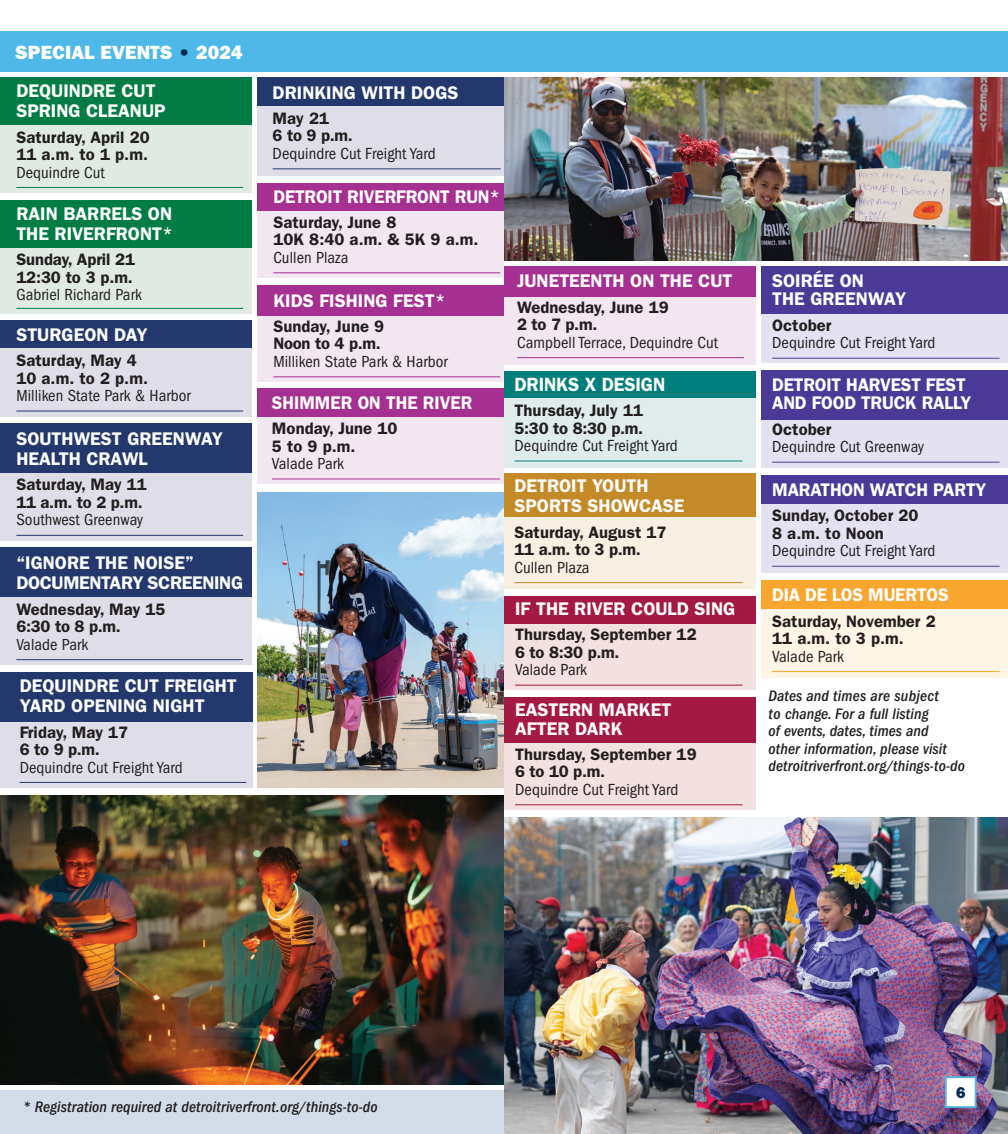
<style>
.page{position:relative;width:1008px;height:1134px;background:#fff}
.page>*{position:absolute;margin:0;border:0;box-sizing:border-box;transform-origin:0 0}
.t1{font:19.25px "ITC Franklin Gothic Std Hvy";letter-spacing:.005em;color:#fff}
.t2{font:600 19.25px "ITC Franklin Gothic Std";letter-spacing:-.01em;color:#fff}
.t3{font:600 18.38px/20.1px "ITC Franklin Gothic Std";color:#fff}
.t4{font:600 18.38px/20.1px "ITC Franklin Gothic Std";letter-spacing:-.02em;color:#fff}
.t5{font:600 18.38px "ITC Franklin Gothic Std";color:#fff;scale:.96 1}
.Paragraph_Style_8{font:600 16.62px/17.5px "ITC Franklin Gothic Std";letter-spacing:.005em;color:#231f20}
.Pink{font:condensed 16.62px/17.5px "ITC Franklin Gothic Std";letter-spacing:.005em;color:#231f20}
.Paragraph_Style_7{font:600 16.62px/17.5px "ITC Franklin Gothic Std";letter-spacing:.005em;color:#231f20}
.Paragraph_Style_6{font:600 16.62px/17.5px "ITC Franklin Gothic Std";letter-spacing:.005em;color:#231f20}
.blue{font:condensed 16.62px/17.5px "ITC Franklin Gothic Std";letter-spacing:.005em;color:#231f20}
.Pink-2{font:600 16.62px/17.5px "ITC Franklin Gothic Std";letter-spacing:.005em;color:#231f20}
.Paragraph_Style_6-2{font:condensed 16.62px/17.5px "ITC Franklin Gothic Std";letter-spacing:.005em;color:#231f20}
.Orange{font:600 16.62px/17.5px "ITC Franklin Gothic Std";letter-spacing:-.005em;color:#231f20}
.Paragraph_Style_9{font:600 16.62px/17.5px "ITC Franklin Gothic Std";letter-spacing:.005em;color:#231f20}
.t6{font:italic 500 condensed 15.75px/17.5px "ITC Franklin Gothic Std";letter-spacing:.005em;color:#231f20}
.t7{font:15.75px "ITC Franklin Gothic Std Hvy";color:#002a53}
.s1{color:#002a53}
.s2{font-weight:400;font-stretch:condensed}
.s3{font-weight:600;font-stretch:normal}
</style>
<div class="page">
<img style="left:504px;top:818px;width:504px;height:316px">
<img style="left:504px;top:77px;width:504px;height:184px">
<img style="left:257px;top:492px;width:247px;height:296px">
<div style="left:0;top:32px;width:1008px;height:40px;background:#4eb9e9"></div>
<div style="left:257px;top:415px;width:246px;height:69px;background:#f2e7f1"></div>
<div style="left:504px;top:297px;width:252px;height:68px;background:#f2e7f1"></div>
<div style="left:0;top:245px;width:252px;height:69px;background:#e0eae2"></div>
<div style="left:0;top:471px;width:252px;height:70px;background:#dfdee8"></div>
<div style="left:0;top:720px;width:252px;height:68px;background:#dfdee8"></div>
<div style="left:0;top:596px;width:252px;height:69px;background:#dfdee8"></div>
<div style="left:761px;top:418px;width:247px;height:50px;background:#e4e2f0"></div>
<div style="left:761px;top:504px;width:247px;height:69px;background:#e4e2f0"></div>
<div style="left:761px;top:608px;width:247px;height:70px;background:#fef5e7"></div>
<div style="left:761px;top:313px;width:247px;height:50px;background:#e4e2f0"></div>
<div style="left:504px;top:618px;width:252px;height:72px;background:#f2e1e0"></div>
<div style="left:504px;top:741px;width:252px;height:69px;background:#f2e1e0"></div>
<div style="left:504px;top:398px;width:252px;height:70px;background:#e0ebeb"></div>
<div style="left:504px;top:517px;width:252px;height:72px;background:#f7f0e2"></div>
<div style="left:257px;top:104px;width:247px;height:72px;background:#dfdee8"></div>
<div style="left:0;top:347px;width:252px;height:70px;background:#dfdee8"></div>
<div style="left:0;top:123px;width:252px;height:70px;background:#e0eae2"></div>
<div style="left:257px;top:314px;width:247px;height:68px;background:#f2e7f1"></div>
<div style="left:257px;top:209px;width:247px;height:69px;background:#f2e7f1"></div>
<div style="left:257px;top:388px;width:246px;height:29px;background:#a53092"></div>
<div style="left:504px;top:266px;width:252px;height:31px;background:#a53092"></div>
<div style="left:0;top:200px;width:252px;height:47px;background:#007c44"></div>
<div style="left:0;top:423px;width:252px;height:50px;background:#23386c"></div>
<div style="left:0;top:672px;width:252px;height:49px;background:#23386c"></div>
<div style="left:0;top:548px;width:252px;height:49px;background:#23386c"></div>
<div style="left:761px;top:370px;width:247px;height:49px;background:#4b3997"></div>
<div style="left:761px;top:475px;width:247px;height:29px;background:#4b3997"></div>
<div style="left:761px;top:580px;width:247px;height:29px;background:#f9a62f"></div>
<div style="left:761px;top:266px;width:247px;height:48px;background:#4b3997"></div>
<div style="left:504px;top:596px;width:252px;height:27px;background:#a41944"></div>
<div style="left:504px;top:697px;width:252px;height:45px;background:#a41944"></div>
<div style="left:504px;top:371px;width:252px;height:27px;background:#007e7b"></div>
<div style="left:504px;top:474px;width:252px;height:43px;background:#c48a28"></div>
<div style="left:257px;top:78px;width:247px;height:28px;background:#23386c"></div>
<div style="left:0;top:320px;width:252px;height:28px;background:#23386c"></div>
<div style="left:0;top:77px;width:252px;height:48px;background:#007c44"></div>
<div style="left:257px;top:285px;width:247px;height:30px;background:#a53092"></div>
<div style="left:257px;top:183px;width:247px;height:28px;background:#a53092"></div>
<hr style="left:272px;top:479px;width:228px;height:1px;background:#a53092">
<hr style="left:517px;top:357px;width:227px;height:1px;background:#a53092">
<hr style="left:16px;top:308px;width:227px;height:1px;background:#007c44">
<hr style="left:16px;top:535px;width:227px;height:1px;background:#23386c">
<hr style="left:20px;top:782px;width:226px;height:1px;background:#23386c">
<hr style="left:16px;top:659px;width:227px;height:1px;background:#23386c">
<hr style="left:772px;top:462px;width:228px;height:1px;background:#4b3997">
<hr style="left:772px;top:566px;width:228px;height:1px;background:#4b3997">
<hr style="left:772px;top:671px;width:228px;height:1px;background:#f9a62f">
<hr style="left:772px;top:358px;width:228px;height:1px;background:#4b3997">
<hr style="left:515px;top:685px;width:228px;height:1px;background:#a41944">
<hr style="left:515px;top:804px;width:228px;height:1px;background:#a41944">
<hr style="left:514px;top:461px;width:229px;height:1px;background:#007e7b">
<hr style="left:514px;top:582px;width:229px;height:1px;background:#c48a28">
<hr style="left:273px;top:168px;width:228px;height:1px;background:#23386c">
<hr style="left:16px;top:411px;width:227px;height:1px;background:#23386c">
<hr style="left:16px;top:187px;width:227px;height:1px;background:#007c44">
<hr style="left:273px;top:376px;width:227px;height:1px;background:#a53092">
<hr style="left:273px;top:272px;width:227px;height:1px;background:#a53092">
<div style="left:0;top:1091px;width:504px;height:43px;background:#d2dce8"></div>
<div style="left:945px;top:1076px;width:31px;height:32px;background:#fff;border:2px solid #4eb9e9"></div>
<img style="left:0;top:795px;width:504px;height:290px">
<p class="t1" style="left:15px;top:41px;width:229px">SPECIAL EVENTS <span class="s1">•</span> 2024</p>
<p class="t3" style="left:16px;top:81px;width:151px">DEQUINDRE CUT<br>SPRING CLEANUP</p>
<p class="Paragraph_Style_8" style="left:16px;top:128px;width:135px;text-align:justify">Saturday, April 20<br>11 a.m. to 1 p.m.<br><span class="s2">Dequindre Cut</span></p>
<p class="t3" style="left:16px;top:203px;width:158px">RAIN BARRELS ON<br>THE RIVERFRONT*</p>
<p class="Orange" style="left:16px;top:251px;width:127px">Sunday, April 21<br>12:30 to 3 p.m.<br><span class="s2">Gabriel Richard Park</span></p>
<p class="t3" style="left:16px;top:324px;width:133px">STURGEON DAY</p>
<p class="Paragraph_Style_8" style="left:16px;top:352px;width:176px">Saturday, May 4<br>10 a.m. to 2 p.m.<br><span class="s2">Milliken State Park &amp; Harbor</span></p>
<p class="t3" style="left:16px;top:429px;width:208px">SOUTHWEST GREENWAY<br>HEALTH CRAWL</p>
<p class="Paragraph_Style_8" style="left:16px;top:476px;width:132px">Saturday, May 11<br>11 a.m. to 2 p.m.<br><span class="s2">Southwest Greenway</span></p>
<p class="t4" style="left:16px;top:553px;width:228px">“IGNORE THE NOISE”<br>DOCUMENTARY SCREENING</p>
<p class="Paragraph_Style_8" style="left:16px;top:600px;width:151px">Wednesday, May 15<br>6:30 to 8 p.m.<br><span class="s2">Valade Park</span></p>
<p class="t3" style="left:20px;top:676px;width:219px">DEQUINDRE CUT FREIGHT<br>YARD OPENING NIGHT</p>
<p class="blue" style="left:20px;top:723px;width:165px"><span class="s3">Friday, May 17<br>6 to 9 p.m.<br></span>Dequindre Cut Freight Yard</p>
<p class="t3" style="left:273px;top:82px;width:187px">DRINKING WITH DOGS</p>
<p class="blue" style="left:273px;top:110px;width:165px"><span class="s3">May 21<br>6 to 9 p.m.<br></span>Dequindre Cut Freight Yard</p>
<p class="t3" style="left:273px;top:186px;width:228px">DETROIT RIVERFRONT RUN*</p>
<p class="Pink-2" style="left:273px;top:213px;width:207px">Saturday, June 8<br>10K 8:40 a.m. &amp; 5K 9 a.m.<br><span class="s2">Cullen Plaza</span></p>
<p class="t3" style="left:273px;top:290px;width:174px">KIDS FISHING FEST*</p>
<p class="Pink" style="left:273px;top:318px;width:176px"><span class="s3">Sunday, June 9<br>Noon to 4 p.m.<br></span>Milliken State Park &amp; Harbor</p>
<p class="t5" style="left:272px;top:392px;width:210px">SHIMMER ON THE RIVER</p>
<p class="Pink-2" style="left:272px;top:420px;width:127px">Monday, June 10<br>5 to 9 p.m.<br><span class="s2">Valade Park</span></p>
<p class="t3" style="left:517px;top:271px;width:217px">JUNETEENTH ON THE CUT</p>
<p class="Pink" style="left:517px;top:299px;width:203px"><span class="s3">Wednesday, June 19<br>2 to 7 p.m.<br></span>Campbell Terrace, Dequindre Cut</p>
<p class="t2" style="left:514px;top:373px;width:152px">DRINKS X DESIGN</p>
<p class="Paragraph_Style_8" style="left:514px;top:402px;width:165px">Thursday, July 11<br>5:30 to 8:30 p.m.<br><span class="s2">Dequindre Cut Freight Yard</span></p>
<p class="t3" style="left:514px;top:476px;width:172px">DETROIT YOUTH<br>SPORTS SHOWCASE</p>
<p class="Paragraph_Style_9" style="left:514px;top:523px;width:154px">Saturday, August 17<br>11 a.m. to 3 p.m.<br><span class="s2">Cullen Plaza</span></p>
<p class="t3" style="left:515px;top:599px;width:222px">IF THE RIVER COULD SING</p>
<p class="Paragraph_Style_7" style="left:515px;top:626px;width:183px">Thursday, September 12<br>6 to 8:30 p.m.<br><span class="s2">Valade Park</span></p>
<p class="t3" style="left:515px;top:701px;width:158px;line-height:18.4px">EASTERN MARKET<br>AFTER DARK</p>
<p class="Paragraph_Style_7" style="left:515px;top:745px;width:183px">Thursday, September 19<br>6 to 10 p.m.<br><span class="s2">Dequindre Cut Freight Yard</span></p>
<p class="t3" style="left:772px;top:272px;width:135px;line-height:18.4px">SOIRÉE ON<br>THE GREENWAY</p>
<p class="Paragraph_Style_6-2" style="left:772px;top:317px;width:165px"><span class="s3">October<br></span>Dequindre Cut Freight Yard</p>
<p class="t3" style="left:772px;top:376px;width:200px;line-height:18.4px">DETROIT HARVEST FEST<br>AND FOOD TRUCK RALLY</p>
<p class="Paragraph_Style_6-2" style="left:772px;top:421px;width:153px"><span class="s3">October<br></span>Dequindre Cut Greenway</p>
<p class="t3" style="left:772px;top:480px;width:216px">MARATHON WATCH PARTY</p>
<p class="Paragraph_Style_6" style="left:772px;top:507px;width:165px">Sunday, October 20<br>8 a.m. to Noon<br><span class="s2">Dequindre Cut Freight Yard</span></p>
<p class="t3" style="left:772px;top:585px;width:178px">DIA DE LOS MUERTOS</p>
<p class="Paragraph_Style_6" style="left:772px;top:612px;width:165px">Saturday, November 2<br>11 a.m. to 3 p.m.<br><span class="s2">Valade Park</span></p>
<p class="t6" style="left:769px;top:687px;width:198px">Dates and times are subject<br>to change. For a full listing<br>of events, dates, times and<br>other information, please visit detroitriverfront.org/things-to-do</p>
<p class="t6" style="left:23px;top:1098px;width:357px">* Registration required at detroitriverfront.org/things-to-do</p>
<p class="t7" style="left:956px;top:1083px;width:11px">6</p>
</div>
